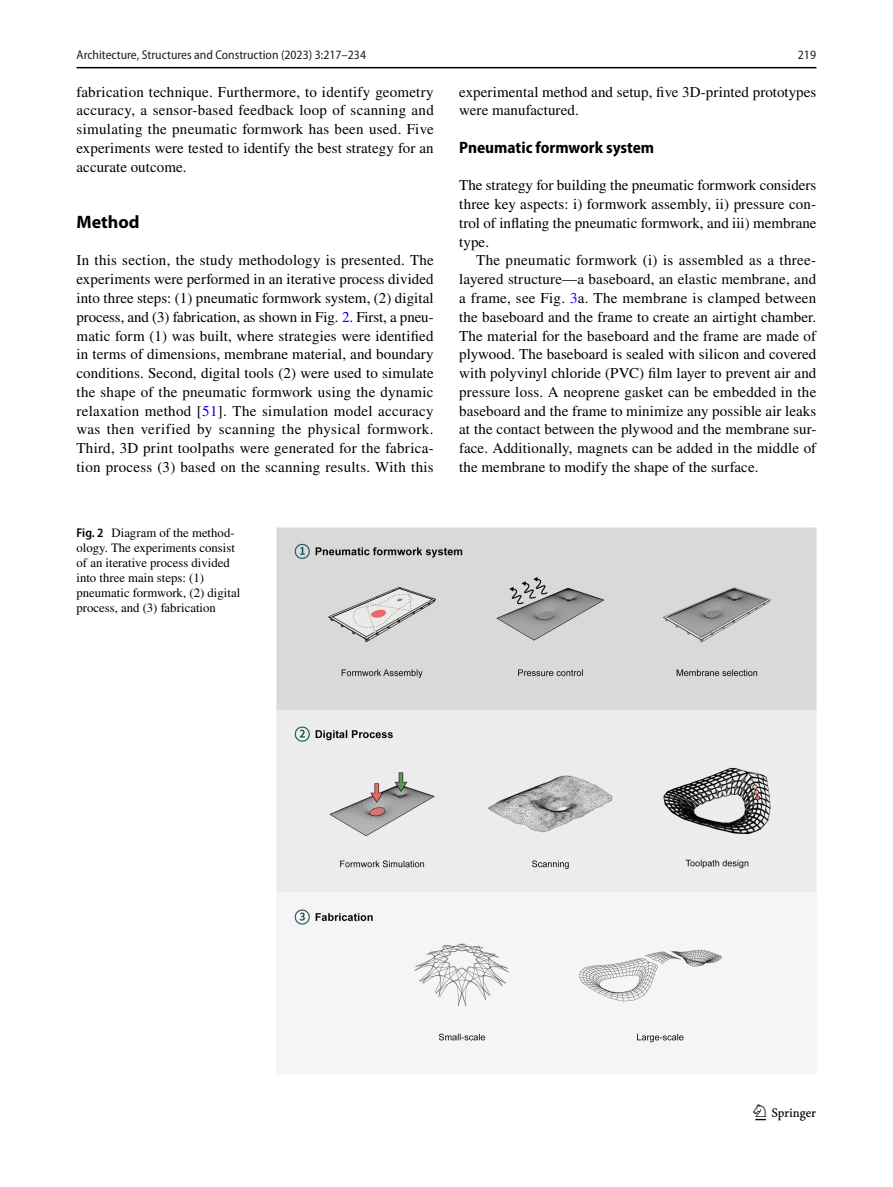
<style>
.page{position:relative;width:893px;height:1187px;background:#fff}
.page>*{position:absolute;margin:0;border:0;box-sizing:border-box;transform-origin:0 0}
.t1{font:22.5px "Springnew Regular 3";color:#000}
.t2{font:700 18px "Myriad Pro";color:#000}
.t3{font:700 semi-condensed 16.5px "Myriad Pro";color:#000}
.t4{font:15px/18.8px "STIX";letter-spacing:.005em;color:#000;text-align:justify}
.t5{font:12.75px/15px "STIX";color:#000}
.t6{font:semi-condensed 12.75px "Myriad Pro";color:#1d1e1f}
.s1{color:#00f}
.s2{font-family:"Myriad Pro";font-weight:600;font-stretch:semi-condensed}
</style>
<div class="page">
<hr style="left:77px;top:67px;width:739px;height:1px;background:#000">
<img style="left:276px;top:527px;width:540px;height:546px">
<p class="t6" style="left:77px;top:50px;width:291px">Architecture, Structures and Construction (2023) 3:217–234</p>
<p class="t4" style="left:77px;top:83px;width:359px">fabrication technique. Furthermore, to identify geometry accuracy, a sensor-based feedback loop of scanning and simulating the pneumatic formwork has been used. Five experiments were tested to identify the best strategy for an accurate outcome.</p>
<p class="t2" style="left:77px;top:210px;width:65px">Method</p>
<p class="t4" style="left:77px;top:252px;width:359px">In this section, the study methodology is presented. The experiments were performed in an iterative process divided into three steps: (1) pneumatic formwork system, (2) digital process, and (3) fabrication, as shown in Fig. <span class="s1">2</span>. First, a pneu&shy;matic form (1) was built, where strategies were identified in terms of dimensions, membrane material, and boundary conditions. Second, digital tools (2) were used to simulate the shape of the pneumatic formwork using the dynamic relaxation method [<span class="s1">51</span>]. The simulation model accuracy was then verified by scanning the physical formwork.<br>Third, 3D print toolpaths were generated for the fabrica&shy;tion process (3) based on the scanning results. With this</p>
<p class="t5" style="left:77px;top:526px;width:165px"><span class="s2">Fig. 2</span> Diagram of the method&shy;ology. The experiments consist of an iterative process divided into three main steps: (1) pneumatic formwork, (2) digital process, and (3) fabrication</p>
<p class="t6" style="left:798px;top:50px;width:20px">219</p>
<p class="t4" style="left:459px;top:83px;width:359px">experimental method and setup, five 3D-printed prototypes were manufactured.</p>
<p class="t3" style="left:459px;top:138px;width:196px">Pneumatic formwork system</p>
<p class="t4" style="left:459px;top:177px;width:359px">The strategy for building the pneumatic formwork considers three key aspects: i) formwork assembly, ii) pressure con&shy;trol of inflating the pneumatic formwork, and iii) membrane type.</p>
<p class="t4" style="left:459px;top:252px;width:359px;text-indent:17px">The pneumatic formwork (i) is assembled as a three&shy;layered structure—a baseboard, an elastic membrane, and a frame, see Fig. <span class="s1">3</span>a. The membrane is clamped between the baseboard and the frame to create an airtight chamber.<br>The material for the baseboard and the frame are made of plywood. The baseboard is sealed with silicon and covered with polyvinyl chloride (PVC) film layer to prevent air and pressure loss. A neoprene gasket can be embedded in the baseboard and the frame to minimize any possible air leaks at the contact between the plywood and the membrane sur&shy;face. Additionally, magnets can be added in the middle of the membrane to modify the shape of the surface.</p>
<h1 class="t1" style="left:755px;top:1104px;width:62px">1 3</h1>
</div>
